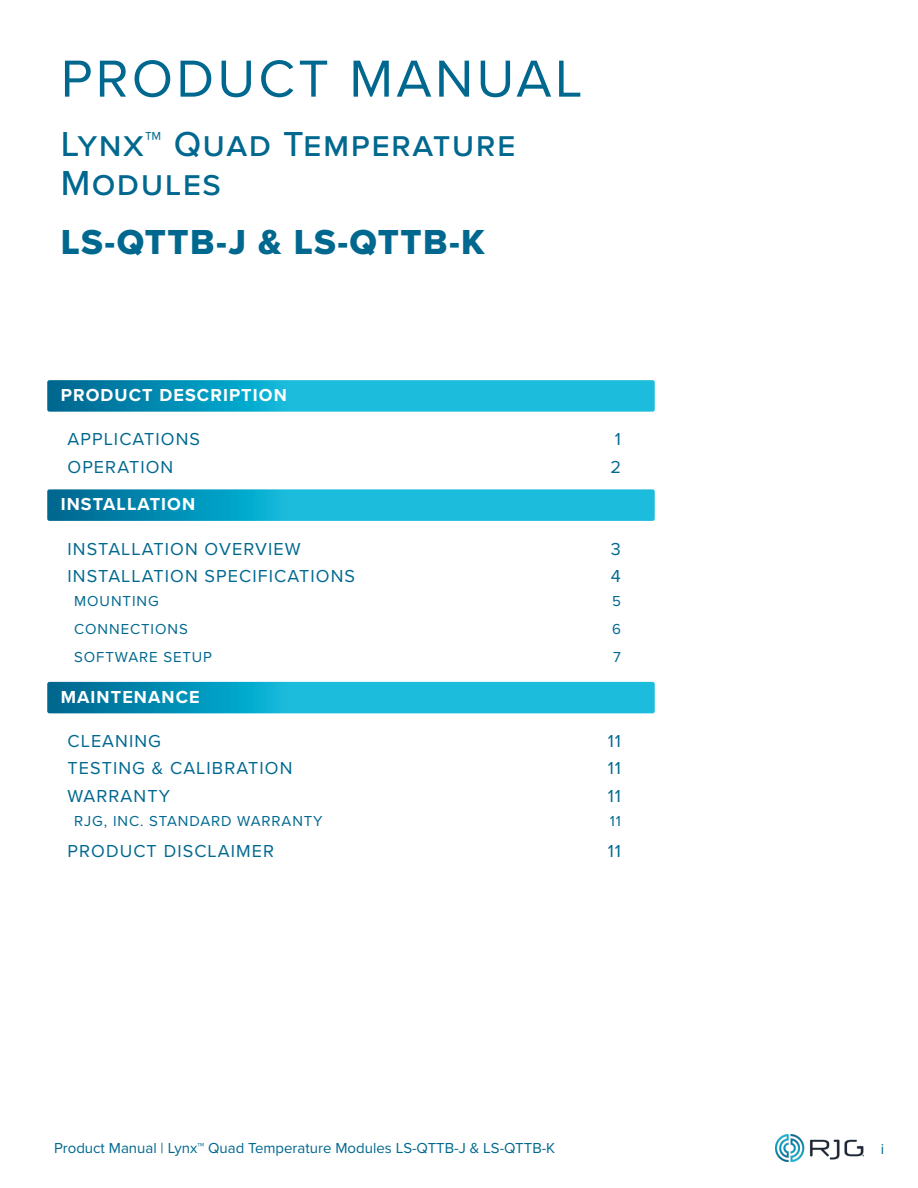
<style>
.page{position:relative;width:918px;height:1188px;background:#fff}
.page>*{position:absolute;margin:0;border:0;box-sizing:border-box;transform-origin:0 0}
.t1{font:54px "Proxima Nova";letter-spacing:.06em;color:#00688f}
.t2{font:500 36px/39px "Proxima Nova";letter-spacing:.04em;color:#00688f}
.t3{font:36px "Proxima Nova Extrabld";letter-spacing:.04em;color:#00688f}
.t4{font:18px "Proxima Nova";letter-spacing:.06em;color:#00688f}
.t5{font:700 18px "Proxima Nova";letter-spacing:.06em;color:#fff}
.t6{font:15px "Proxima Nova";color:#00688f}
.t7{font:15px "Proxima Nova";letter-spacing:.06em;color:#00688f}
.t8{font:15px "Proxima Nova";letter-spacing:.02em;color:#00688f}
</style>
<div class="page">
<img style="left:776px;top:1134px;width:88px;height:27px">
<svg style="left:47px;top:380px;width:608px;height:32px;background:#15abcd"></svg>
<svg style="left:47px;top:489px;width:608px;height:32px;background:#15abcd"></svg>
<svg style="left:47px;top:682px;width:608px;height:31px;background:#12a9cc"></svg>
<h1 class="t1" style="left:61px;top:38px;width:523px">PRODUCT MANUAL</h1>
<h2 class="t2" style="left:61px;top:123px;width:457px">Lynx™ Quad Temperature<br>Modules</h2>
<h2 class="t3" style="left:61px;top:215px;width:426px">LS‑QTTB‑J &amp; LS‑QTTB‑K</h2>
<p class="t5" style="left:61px;top:382px;width:228px">PRODUCT DESCRIPTION</p>
<p class="t4" style="left:68px;top:426px;width:134px">APPLICATIONS</p>
<p class="t4" style="left:615px;top:426px;width:8px">1</p>
<p class="t4" style="left:68px;top:453px;width:107px">OPERATION</p>
<p class="t4" style="left:610px;top:453px;width:12px">2</p>
<p class="t5" style="left:61px;top:491px;width:136px">INSTALLATION</p>
<p class="t4" style="left:68px;top:535px;width:235px">INSTALLATION OVERVIEW</p>
<p class="t4" style="left:611px;top:535px;width:12px">3</p>
<p class="t4" style="left:68px;top:562px;width:289px">INSTALLATION SPECIFICATIONS</p>
<p class="t4" style="left:611px;top:562px;width:12px">4</p>
<p class="t7" style="left:74px;top:590px;width:86px">MOUNTING</p>
<p class="t8" style="left:612px;top:590px;width:10px">5</p>
<p class="t7" style="left:74px;top:618px;width:115px">CONNECTIONS</p>
<p class="t8" style="left:612px;top:618px;width:10px">6</p>
<p class="t7" style="left:74px;top:645px;width:139px">SOFTWARE SETUP</p>
<p class="t8" style="left:613px;top:645px;width:9px">7</p>
<p class="t5" style="left:61px;top:683px;width:140px">MAINTENANCE</p>
<p class="t4" style="left:68px;top:728px;width:95px">CLEANING</p>
<p class="t4" style="left:608px;top:728px;width:15px">11</p>
<p class="t4" style="left:68px;top:755px;width:226px">TESTING &amp; CALIBRATION</p>
<p class="t4" style="left:608px;top:755px;width:15px">11</p>
<p class="t4" style="left:68px;top:782px;width:104px">WARRANTY</p>
<p class="t4" style="left:608px;top:782px;width:15px">11</p>
<p class="t7" style="left:74px;top:810px;width:250px">RJG, INC. STANDARD WARRANTY</p>
<p class="t8" style="left:610px;top:810px;width:13px">11</p>
<p class="t4" style="left:68px;top:837px;width:208px">PRODUCT DISCLAIMER</p>
<p class="t4" style="left:608px;top:837px;width:15px">11</p>
<p class="t6" style="left:54px;top:1136px;width:503px">Product Manual | Lynx™ Quad Temperature Modules LS‑QTTB‑J &amp; LS‑QTTB‑K</p>
<p class="t8" style="left:881px;top:1137px;width:5px">i</p>
</div>
